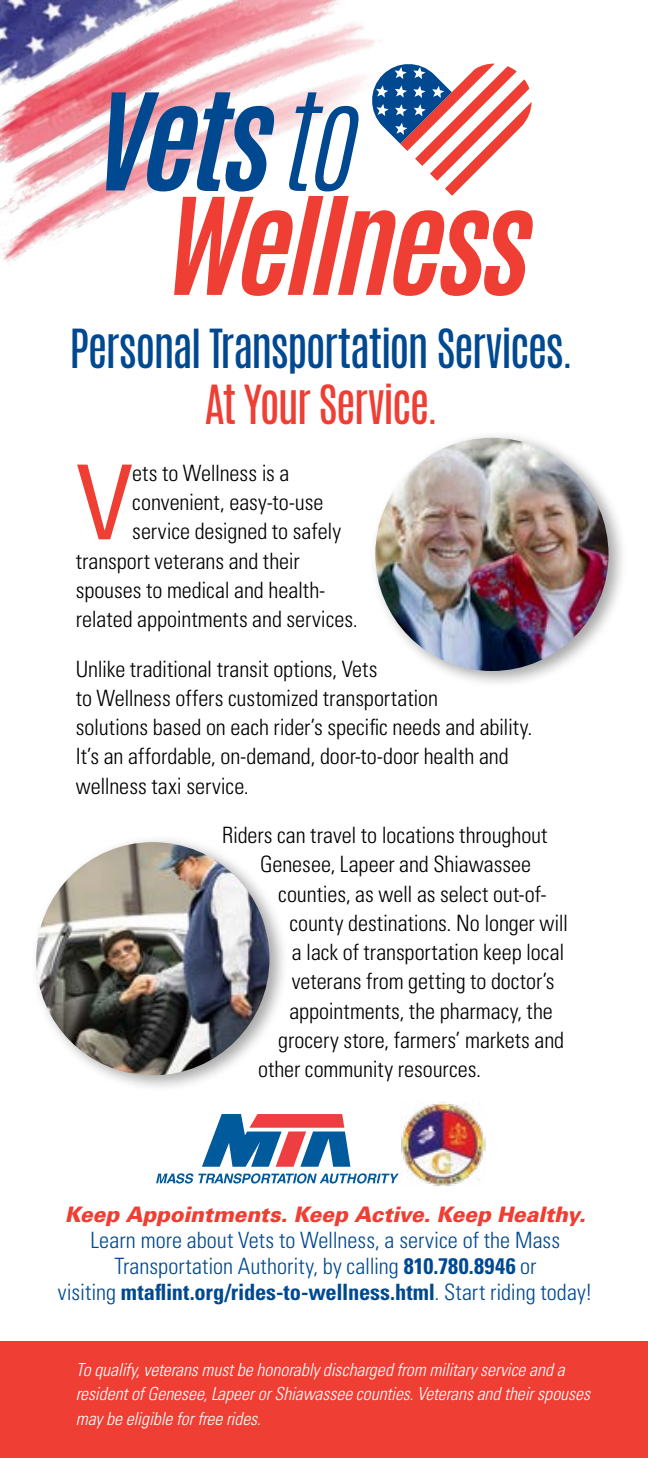
<style>
.page{position:relative;width:648px;height:1458px;background:#fff}
.page>*{position:absolute;margin:0;border:0;box-sizing:border-box;transform-origin:0 0}
.t1{font:italic 700 114.08px/104.4px "Antonio";color:#ef3e33}
.t2{font:condensed 103.5px "Univers";color:#ef3e33}
.t3{font:45px "Antonio";letter-spacing:-.04em;color:#004990}
.t4{font:45px "Antonio";letter-spacing:-.045em;color:#ef3e33}
.t5{font:300 condensed 22.5px/29.2px "Univers";letter-spacing:-.005em;color:#000}
.t6{font:300 condensed 22.5px/25.9px "Univers";color:#004990;text-align:center}
.t7{font:italic 900 21.38px "Univers";letter-spacing:-.005em;color:#ef3e33}
.t8{font:italic 300 condensed 18px/24.8px "Univers";letter-spacing:-.005em;color:#fff}
.s1{color:#004990}
.s2{font-weight:300;color:#004990}
.s3{font-weight:700}
</style>
<div class="page">
<img style="left:0;top:0;width:375px;height:262px">
<div style="left:0;top:1342px;width:648px;height:116px;background:#ef3e33"></div>
<svg style="left:369px;top:61px;width:163px;height:135px"></svg>
<div style="left:369px;top:431px;width:258px;height:258px;background:#000;opacity:.35"></div>
<img style="left:375px;top:438px;width:234px;height:233px;border-radius:116px">
<div style="left:30px;top:835px;width:258px;height:258px;background:#000;opacity:.35"></div>
<img style="left:36px;top:842px;width:233px;height:233px;border-radius:117px">
<img style="left:401px;top:1102px;width:84px;height:84px">
<svg style="left:156px;top:1173px;width:243px;height:11px"></svg>
<svg style="left:202px;top:1114px;width:148px;height:53px"></svg>
<h1 class="t1" style="left:159px;top:91px;width:404px;text-indent:-71px"><span class="s1">Vets</span><span class="s2">to<br></span>Wellness</h1>
<h3 class="t3" style="left:70px;top:316px;width:505px">Personal Transportation Services.</h3>
<h3 class="t4" style="left:204px;top:371px;width:236px">At Your Service.</h3>
<h2 class="t2" style="left:76px;top:437px;width:59px">V</h2>
<p class="t5" style="left:132px;top:458px;width:159px">ets to Wellness is a</p>
<p class="t5" style="left:132px;top:487px;width:193px">convenient, easy-to-use</p>
<p class="t5" style="left:132px;top:516px;width:210px">service designed to safely</p>
<p class="t5" style="left:76px;top:546px;width:225px">transport veterans and their</p>
<p class="t5" style="left:76px;top:575px;width:251px">spouses to medical and health-</p>
<p class="t5" style="left:76px;top:604px;width:284px">related appointments and services.</p>
<p class="t5" style="left:76px;top:654px;width:458px">Unlike traditional transit options, Vets<br>to Wellness offers customized transportation<br>solutions based on each rider’s specific needs and ability.<br>It’s an affordable, on-demand, door-to-door health and wellness taxi service.</p>
<p class="t5" style="left:222px;top:820px;width:327px">Riders can travel to locations throughout</p>
<p class="t5" style="left:260px;top:849px;width:272px">Genesee, Lapeer and Shiawassee</p>
<p class="t5" style="left:278px;top:879px;width:270px">counties, as well as select out-of-</p>
<p class="t5" style="left:290px;top:908px;width:280px">county destinations. No longer will</p>
<p class="t5" style="left:292px;top:937px;width:274px">a lack of transportation keep local</p>
<p class="t5" style="left:292px;top:966px;width:264px">veterans from getting to doctor’s</p>
<p class="t5" style="left:290px;top:996px;width:265px">appointments, the pharmacy, the</p>
<p class="t5" style="left:278px;top:1025px;width:288px">grocery store, farmers’ markets and</p>
<p class="t5" style="left:258px;top:1054px;width:225px">other community resources.</p>
<p class="t7" style="left:65px;top:1201px;width:522px">Keep Appointments. Keep Active. Keep Healthy.</p>
<p class="t6" style="left:58px;top:1227px;width:536px">Learn more about Vets to Wellness, a service of the Mass<br>Transportation Authority, by calling <span class="s3">810.780.8946</span> or<br>visiting <span class="s3">mtaflint.org/rides-to-wellness.html</span>. Start riding today!</p>
<p class="t8" style="left:76px;top:1357px;width:516px">To qualify, veterans must be honorably discharged from military service and a resident of Genesee, Lapeer or Shiawassee counties. Veterans and their spouses may be eligible for free rides.</p>
</div>
